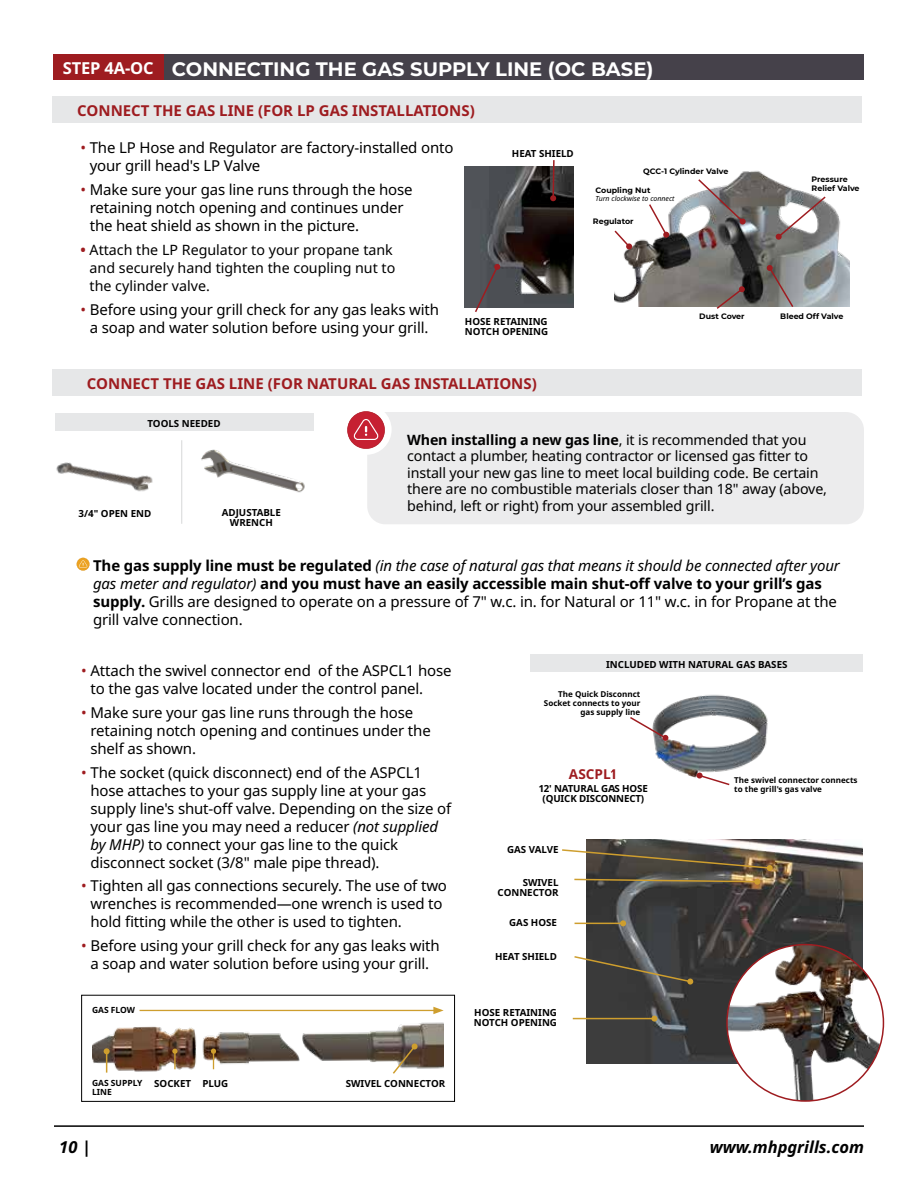
<style>
.page{position:relative;width:918px;height:1188px;background:#fff}
.page>*{position:absolute;margin:0;border:0;box-sizing:border-box;transform-origin:0 0}
.t1{font:700 19.5px "Montserrat";color:#fff}
.t2{font:italic 700 16.5px "Noto Sans";color:#000}
.t3{font:15px/18px "Noto Sans";letter-spacing:-.01em;color:#000}
.t4{font:700 15px "Noto Sans";color:#9e1c20}
.t5{font:14.25px/16.5px "Noto Sans";letter-spacing:-.01em;color:#000}
.t6{font:700 13.65px "Noto Sans";color:#9e1c20}
.t7{font:700 9.75px/10.5px "Noto Sans";color:#000;text-align:center}
.t8{font:700 8.55px/9.1px "Noto Sans";color:#000}
.t9{font:700 8.1px/8.7px "Noto Sans";color:#000}
.t10{font:700 7.95px/9.4px "Montserrat";color:#000}
.t11{font:italic 7.05px "Noto Sans";color:#000}
.s1{font-family:"Noto Sans";font-size:16.5px}
.s2{color:#9e1c20}
.s3{font-weight:700;color:#9e1c20}
.s4{font-weight:700}
.s5{font-style:italic}
</style>
<div class="page">
<hr style="left:54px;top:1125px;width:810px;height:2px;background:#000">
<div style="left:53px;top:54px;width:810px;height:26px;background:#45414a"></div>
<div style="left:53px;top:54px;width:110px;height:26px;background:#9e1c20"></div>
<div style="left:530px;top:654px;width:333px;height:17px;background:#e6e7e8"></div>
<img style="left:654px;top:694px;width:114px;height:84px">
<img style="left:586px;top:839px;width:277px;height:225px">
<svg style="left:562px;top:848px;width:211px;height:23px;background:#6c6253"></svg>
<svg style="left:574px;top:878px;width:186px;height:7px"></svg>
<hr style="left:575px;top:923px;width:48px;height:1px;background:#ce9e2e">
<svg style="left:620px;top:920px;width:6px;height:6px"></svg>
<hr style="left:573px;top:1018px;width:81px;height:1px;background:#ce9e2e">
<svg style="left:651px;top:1016px;width:6px;height:6px"></svg>
<img style="left:727px;top:945px;width:156px;height:156px;border-radius:78px">
<svg style="left:574px;top:955px;width:119px;height:30px;background:#5b5953"></svg>
<svg style="left:630px;top:716px;width:38px;height:25px"></svg>
<svg style="left:697px;top:773px;width:34px;height:13px"></svg>
<img style="left:93px;top:1022px;width:351px;height:50px">
<hr style="left:140px;top:1010px;width:296px;height:1px;background:#ce9e2e">
<svg style="left:433px;top:1007px;width:11px;height:7px"></svg>
<svg style="left:172px;top:1049px;width:6px;height:20px"></svg>
<svg style="left:211px;top:1049px;width:5px;height:20px"></svg>
<div style="left:81px;top:995px;width:374px;height:107px;border:1px solid #000"></div>
<svg style="left:104px;top:1048px;width:6px;height:25px"></svg>
<svg style="left:391px;top:1044px;width:27px;height:30px"></svg>
<div style="left:52px;top:96px;width:810px;height:27px;background:#e6e7e8"></div>
<div style="left:52px;top:369px;width:810px;height:27px;background:#e6e7e8"></div>
<svg style="left:77px;top:558px;width:12px;height:13px"></svg>
<div style="left:367px;top:412px;width:497px;height:112px;background:#ececed;border-radius:18px"></div>
<div style="left:341px;top:404px;width:51px;height:51px;background:#fff;border-radius:50%"></div>
<svg style="left:347px;top:411px;width:38px;height:38px"></svg>
<div style="left:55px;top:413px;width:258px;height:17px;background:#e6e7e8"></div>
<hr style="left:181px;top:440px;width:1px;height:84px;background:#d6d7d8">
<img style="left:56px;top:462px;width:97px;height:30px">
<img style="left:201px;top:449px;width:104px;height:44px">
<img style="left:465px;top:167px;width:109px;height:140px">
<svg style="left:474px;top:264px;width:26px;height:48px"></svg>
<svg style="left:550px;top:160px;width:6px;height:41px"></svg>
<img style="left:615px;top:170px;width:235px;height:137px">
<svg style="left:776px;top:195px;width:51px;height:45px"></svg>
<svg style="left:767px;top:265px;width:28px;height:42px"></svg>
<svg style="left:715px;top:286px;width:30px;height:23px"></svg>
<svg style="left:697px;top:178px;width:49px;height:46px"></svg>
<svg style="left:648px;top:203px;width:21px;height:35px"></svg>
<svg style="left:614px;top:229px;width:18px;height:20px"></svg>
<h1 class="t1" style="left:63px;top:55px;width:592px"><span class="s1">STEP 4A-OC</span> CONNECTING THE GAS SUPPLY LINE (OC BASE)</h1>
<p class="t4" style="left:77px;top:102px;width:399px">CONNECT THE GAS LINE (FOR LP GAS INSTALLATIONS)</p>
<p class="t3" style="left:90px;top:139px;width:365px;text-indent:-9px"><span class="s2">•</span> The LP Hose and Regulator are factory-installed onto your grill head's LP Valve</p>
<p class="t3" style="left:90px;top:181px;width:324px;text-indent:-9px"><span class="s2">•</span> Make sure your gas line runs through the hose retaining notch opening and continues under the heat shield as shown in the picture.</p>
<p class="t5" style="left:90px;top:241px;width:307px;line-height:18px;text-indent:-9px"><span class="s3">•</span> Attach the LP Regulator to your propane tank and securely hand tighten the coupling nut to the cylinder valve.</p>
<p class="t3" style="left:81px;top:301px;width:360px;text-align:center"><span class="s2">•</span> Before using your grill check for any gas leaks with a soap and water solution before using your grill.</p>
<p class="t7" style="left:512px;top:148px;width:63px">HEAT SHIELD</p>
<p class="t7" style="left:465px;top:316px;width:85px;text-align:left">HOSE RETAINING<br>NOTCH OPENING</p>
<p class="t4" style="left:87px;top:375px;width:451px">CONNECT THE GAS LINE (FOR NATURAL GAS INSTALLATIONS)</p>
<p class="t7" style="left:148px;top:418px;width:75px">TOOLS NEEDED</p>
<p class="t10" style="left:643px;top:166px;width:87px">QCC-1 Cylinder Valve</p>
<p class="t10" style="left:596px;top:185px;width:56px">Coupling Nut</p>
<p class="t11" style="left:596px;top:193px;width:80px">Turn clockwise to connect</p>
<p class="t10" style="left:593px;top:216px;width:42px">Regulator</p>
<p class="t10" style="left:812px;top:174px;width:49px">Pressure<br>Relief Valve</p>
<p class="t10" style="left:699px;top:311px;width:47px">Dust Cover</p>
<p class="t10" style="left:780px;top:311px;width:65px">Bleed Off Valve</p>
<p class="t7" style="left:79px;top:508px;width:74px">3/4" OPEN END</p>
<p class="t7" style="left:222px;top:507px;width:61px">ADJUSTABLE<br>WRENCH</p>
<p class="t5" style="left:407px;top:432px;width:421px"><span class="s4">When installing a new gas line</span>, it is recommended that you contact a plumber, heating contractor or licensed gas fitter to install your new gas line to meet local building code. Be certain there are no combustible materials closer than 18" away (above, behind, left or right) from your assembled grill.</p>
<p class="t3" style="left:93px;top:556px;width:748px"><span class="s4">The gas supply line must be regulated</span> <span class="s5">(in the case of natural gas that means it should be connected after your gas meter and regulator)</span> <span class="s4">and you must have an easily accessible main shut-off valve to your grill’s gas supply.</span> Grills are designed to operate on a pressure of 7" w.c. in. for Natural or 11" w.c. in for Propane at the grill valve connection.</p>
<p class="t3" style="left:90px;top:661px;width:363px;text-indent:-9px"><span class="s2">•</span> Attach the swivel connector end of the ASPCL1 hose to the gas valve located under the control panel.</p>
<p class="t3" style="left:90px;top:703px;width:342px;text-indent:-9px"><span class="s2">•</span> Make sure your gas line runs through the hose retaining notch opening and continues under the shelf as shown.</p>
<p class="t3" style="left:90px;top:763px;width:362px;text-indent:-9px"><span class="s2">•</span> The socket (quick disconnect) end of the ASPCL1 hose attaches to your gas supply line at your gas supply line's shut-off valve. Depending on the size of your gas line you may need a reducer <span class="s5">(not supplied by MHP)</span> to connect your gas line to the quick disconnect socket (3/8" male pipe thread).</p>
<p class="t3" style="left:90px;top:877px;width:358px;text-indent:-9px"><span class="s2">•</span> Tighten all gas connections securely. The use of two wrenches is recommended—one wrench is used to hold fitting while the other is used to tighten.</p>
<p class="t3" style="left:81px;top:937px;width:360px;text-align:center"><span class="s2">•</span> Before using your grill check for any gas leaks with a soap and water solution before using your grill.</p>
<p class="t8" style="left:92px;top:1006px;width:45px">GAS FLOW</p>
<p class="t8" style="left:92px;top:1078px;width:52px">GAS SUPPLY<br>LINE</p>
<p class="t7" style="left:154px;top:1078px;width:76px">SOCKET PLUG</p>
<p class="t7" style="left:346px;top:1078px;width:101px">SWIVEL CONNECTOR</p>
<p class="t7" style="left:606px;top:659px;width:183px">INCLUDED WITH NATURAL GAS BASES</p>
<p class="t9" style="left:544px;top:690px;width:98px;text-align:right">The Quick Disconnct<br>Socket connects to your gas supply line</p>
<p class="t6" style="left:569px;top:766px;width:50px">ASCPL1</p>
<p class="t7" style="left:539px;top:783px;width:110px">12' NATURAL GAS HOSE (QUICK DISCONNECT)</p>
<p class="t9" style="left:734px;top:776px;width:125px">The swivel connector connects to the grill's gas valve</p>
<p class="t7" style="left:507px;top:844px;width:53px">GAS VALVE</p>
<p class="t7" style="left:498px;top:877px;width:62px;text-align:right">SWIVEL<br>CONNECTOR</p>
<p class="t7" style="left:509px;top:917px;width:49px">GAS HOSE</p>
<p class="t7" style="left:495px;top:951px;width:63px">HEAT SHIELD</p>
<p class="t7" style="left:474px;top:1007px;width:85px;text-align:left">HOSE RETAINING<br>NOTCH OPENING</p>
<p class="t2" style="left:59px;top:1135px;width:33px">10 |</p>
<p class="t2" style="left:710px;top:1135px;width:156px">www.mhpgrills.com</p>
</div>
